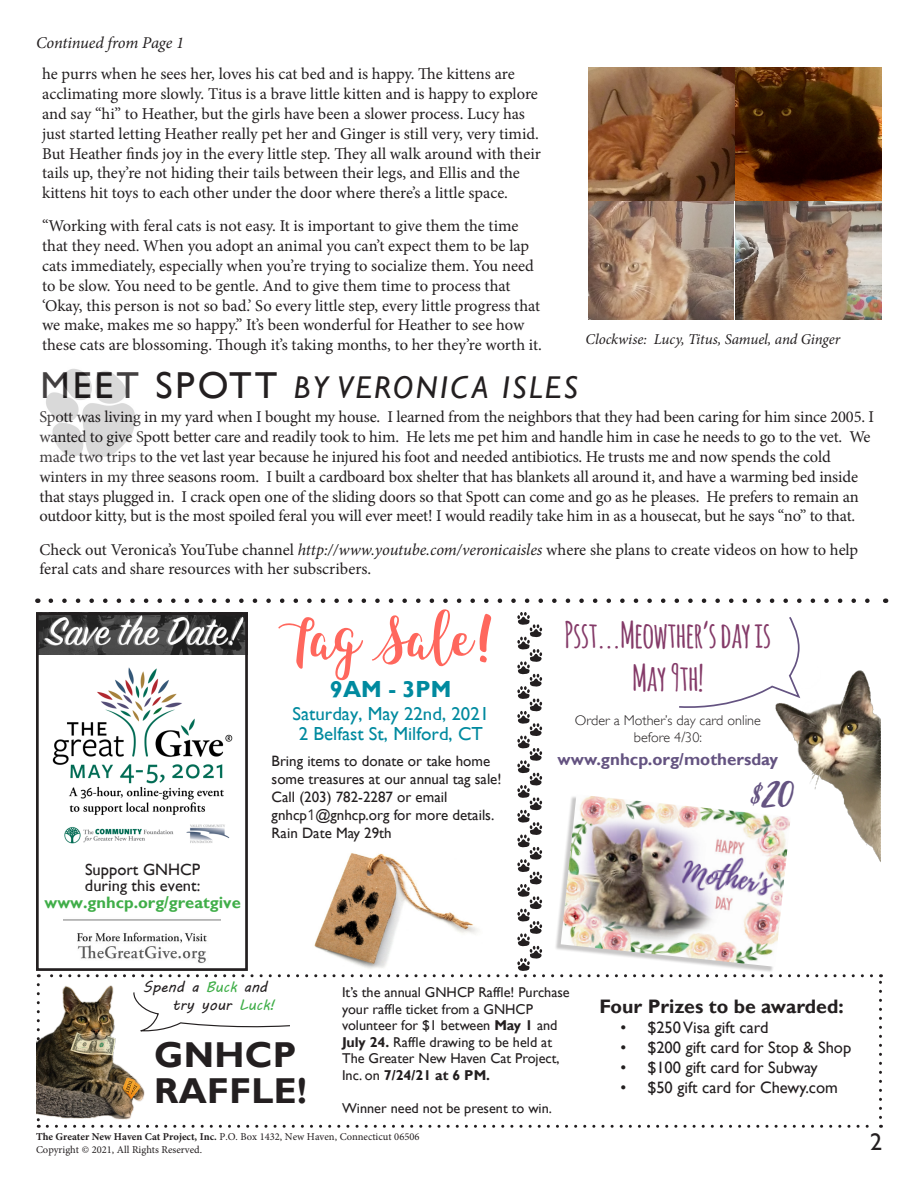
<style>
.page{position:relative;width:918px;height:1188px;background:#fff}
.page>*{position:absolute;margin:0;border:0;box-sizing:border-box;transform-origin:0 0}
.t1{font:50.4px "King Basil";color:#ff675d}
.t2{font:41.25px "Playlist Script";color:#645381}
.t3{font:700 36px/36px "Gill Sans";letter-spacing:.01em;color:#231f20}
.t4{font:700 35.7px/42.8px "Amatic";color:#843a68;text-align:center}
.t5{font:italic 31.5px "Gill Sans";letter-spacing:.08em;color:#231f20}
.t6{font:24px "Gill Sans";color:#231f20}
.t7{font:700 23.25px "M Gill Sans";color:#008a9f}
.t8{font:700 19.5px "Gill Sans";color:#231f20}
.t9{font:18.9px/19.5px "M Gill Sans";color:#008a9f;text-align:center}
.t10{font:700 16.95px "Gill Sans";color:#645381}
.t11{font:16.5px/19.8px "Minion Pro";letter-spacing:-.005em;color:#231f20}
.t12{font:16.5px "Gill Sans";color:#231f20}
.t13{font:16.5px/16.5px "M Gill Sans";color:#231f20}
.t14{font:700 16.5px "M Gill Sans";color:#40ae49}
.t15{font:italic 16.5px "Minion Pro";letter-spacing:-.01em;color:#231f20}
.t16{font:15px/18px "Gill Sans";color:#231f20}
.t17{font:italic 15px "Minion Pro";letter-spacing:-.005em;color:#231f20}
.t18{font:14.85px/17.9px "MV Boli";color:#231f20}
.t19{font:14.25px/16.5px "Gill Sans";color:#231f20}
.t20{font:300 14.1px/17px "M Gill Sans";color:#231f20;text-align:center}
.t21{font:10.5px/12.6px "Minion Pro";color:#231f20}
.s1{font-style:normal;font-size:37.5px}
.s2{font-style:italic}
.s3{font-family:"Avenir"}
.s4{color:#40ae49}
.s5{font-weight:700}
</style>
<div class="page">
<svg style="left:47px;top:1125px;width:834px;height:3px"></svg>
<svg style="left:879px;top:974px;width:3px;height:143px"></svg>
<img style="left:589px;top:67px;width:293px;height:253px">
<img style="left:46px;top:369px;width:89px;height:89px">
<svg style="left:51px;top:598px;width:819px;height:5px"></svg>
<img style="left:872px;top:704px;width:9px;height:158px">
<img style="left:36px;top:983px;width:109px;height:139px">
<svg style="left:133px;top:991px;width:157px;height:41px"></svg>
<svg style="left:38px;top:612px;width:834px;height:365px"></svg>
<p class="t15" style="left:36px;top:31px;width:150px">Continued from Page 1</p>
<p class="t11" style="left:42px;top:64px;width:500px">he purrs when he sees her, loves his cat bed and is happy. The kittens are acclimating more slowly. Titus is a brave little kitten and is happy to explore and say “hi” to Heather, but the girls have been a slower process. Lucy has just started letting Heather really pet her and Ginger is still very, very timid.<br>But Heather finds joy in the every little step. They all walk around with their tails up, they’re not hiding their tails between their legs, and Ellis and the kittens hit toys to each other under the door where there’s a little space.</p>
<p class="t11" style="left:42px;top:216px;width:501px">“Working with feral cats is not easy. It is important to give them the time that they need. When you adopt an animal you can’t expect them to be lap cats immediately, especially when you’re trying to socialize them. You need to be slow. You need to be gentle. And to give them time to process that ‘Okay, this person is not so bad.’ So every little step, every little progress that we make, makes me so happy.” It’s been wonderful for Heather to see how these cats are blossoming. Though it’s taking months, to her they’re worth it.</p>
<h3 class="t5" style="left:41px;top:369px;width:539px"><span class="s1">MEET SPOTT</span> BY VERONICA ISLES</h3>
<p class="t17" style="left:585px;top:329px;width:256px">Clockwise: Lucy, Titus, Samuel, and Ginger</p>
<p class="t11" style="left:39px;top:407px;width:836px">Spott was living in my yard when I bought my house. I learned from the neighbors that they had been caring for him since 2005. I wanted to give Spott better care and readily took to him. He lets me pet him and handle him in case he needs to go to the vet. We made two trips to the vet last year because he injured his foot and needed antibiotics. He trusts me and now spends the cold winters in my three seasons room. I built a cardboard box shelter that has blankets all around it, and have a warming bed inside that stays plugged in. I crack open one of the sliding doors so that Spott can come and go as he pleases. He prefers to remain an outdoor kitty, but is the most spoiled feral you will ever meet! I would readily take him in as a housecat, but he says “no” to that.</p>
<p class="t11" style="left:39px;top:540px;width:820px">Check out Veronica’s YouTube channel <span class="s2">http://www.youtube.com/veronicaisles</span> where she plans to create videos on how to help feral cats and share resources with her subscribers.</p>
<p class="t13" style="left:85px;top:862px;width:117px">Support GNHCP during this event:</p>
<p class="t14" style="left:45px;top:895px;width:198px">www.gnhcp.org/greatgive</p>
<h1 class="t1" style="left:283px;top:598px;width:217px">Tag Sale!</h1>
<h3 class="t7" style="left:330px;top:678px;width:123px">9AM - 3PM</h3>
<p class="t9" style="left:292px;top:705px;width:198px">Saturday, May 22nd, 2021<br>2 Belfast St, Milford, CT</p>
<p class="t16" style="left:272px;top:753px;width:231px">Bring items to donate or take home some treasures at our annual tag sale!<br>Call (203) 782-2287 or email gnhcp<span class="s3">1</span>@gnhcp.org for more details.<br>Rain Date May 29th</p>
<h3 class="t4" style="left:565px;top:613px;width:208px">Psst...Meowther’s day is<br>May 9th!</h3>
<p class="t20" style="left:575px;top:712px;width:188px">Order a Mother’s day card online before 4/30:</p>
<p class="t10" style="left:558px;top:749px;width:222px">www.gnhcp.org/mothersday</p>
<h2 class="t2" style="left:750px;top:761px;width:45px">$20</h2>
<p class="t18" style="left:172px;top:978px;width:104px;text-indent:-29px">Spend a <span class="s4">Buck</span> and try your <span class="s4">Luck!</span></p>
<p class="t19" style="left:342px;top:985px;width:229px">It’s the annual GNHCP Raffle! Purchase your raffle ticket from a GNHCP volunteer for $1 between <span class="s5">May 1</span> and<br><span class="s5">July 24.</span> Raffle drawing to be held at<br>The Greater New Haven Cat Project,<br>Inc. on <span class="s5">7/24/21 at 6 PM.</span></p>
<p class="t19" style="left:342px;top:1100px;width:211px">Winner need not be present to win.</p>
<h3 class="t3" style="left:154px;top:1038px;width:154px">GNHCP<br>RAFFLE!</h3>
<p class="t8" style="left:599px;top:995px;width:246px">Four Prizes to be awarded:</p>
<p class="t12" style="left:620px;top:1018px;width:150px">• $250 Visa gift card</p>
<p class="t12" style="left:620px;top:1038px;width:232px">• $200 gift card for Stop &amp; Shop</p>
<p class="t12" style="left:620px;top:1058px;width:199px">• $100 gift card for Subway</p>
<p class="t12" style="left:620px;top:1077px;width:219px">• $50 gift card for Chewy.com</p>
<p class="t21" style="left:36px;top:1130px;width:385px"><span class="s5">The Greater New Haven Cat Project, Inc.</span> P.O. Box 1432, New Haven, Connecticut 06506<br>Copyright © 2021, All Rights Reserved.</p>
<h3 class="t6" style="left:870px;top:1128px;width:13px">2</h3>
</div>
